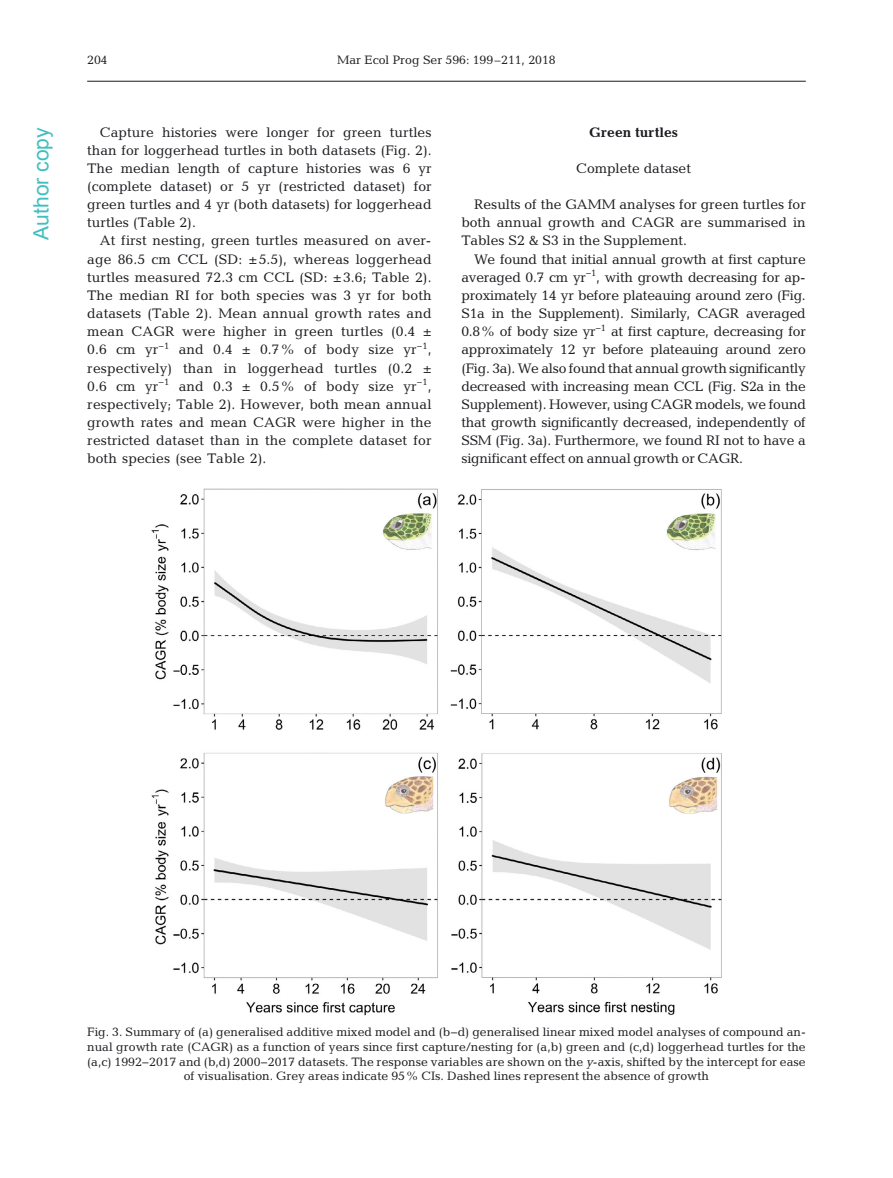
<style>
.page{position:relative;width:893px;height:1178px;background:#fff}
.page>*{position:absolute;margin:0;border:0;box-sizing:border-box;transform-origin:0 0}
.t1{font:21px "Arial";color:#40bfbf}
.t2{font:13.95px/18.1px "Candida";color:#1b1c20;text-align:justify}
.t3{font:700 13.95px "Candida";color:#1b1c20}
.t4{font:12.3px/14.7px "Candida";color:#1b1c20;text-align:center}
.s1{font-family:"Oblique Straight Plain"}
</style>
<div class="page">
<hr style="left:87px;top:81px;width:719px;height:1px;background:#1b1c20">
<img style="left:152px;top:488px;width:570px;height:527px">
<h1 class="t1" style="left:27px;top:240px;width:114px;rotate:-90deg">Author copy</h1>
<p class="t4" style="left:87px;top:53px;width:22px">204</p>
<p class="t4" style="left:337px;top:53px;width:220px">Mar Ecol Prog Ser 596: 199–211, 2018</p>
<p class="t2" style="left:87px;top:124px;width:346px;text-indent:13px">Capture histories were longer for green turtles than for loggerhead turtles in both datasets (Fig. 2).<br>The median length of capture histories was 6 yr (complete dataset) or 5 yr (restricted dataset) for green turtles and 4 yr (both datasets) for loggerhead turtles (Table 2).</p>
<p class="t2" style="left:87px;top:233px;width:346px;text-indent:13px">At first nesting, green turtles measured on aver&shy;age 86.5 cm CCL (SD: ±5.5), whereas loggerhead turtles measured 72.3 cm CCL (SD: ±3.6; Table 2).<br>The median RI for both species was 3 yr for both datasets (Table 2). Mean annual growth rates and mean CAGR were higher in green turtles (0.4 ± 0.6 cm yr<sup>−1</sup> and 0.4 ± 0.7% of body size yr<sup>−1</sup>, respectively) than in loggerhead turtles (0.2 ± 0.6 cm yr<sup>−1</sup> and 0.3 ± 0.5% of body size yr<sup>−1</sup>, respectively; Table 2). However, both mean annual growth rates and mean CAGR were higher in the restricted dataset than in the complete dataset for both species (see Table 2).</p>
<p class="t3" style="left:589px;top:127px;width:90px">Green turtles</p>
<p class="t2" style="left:576px;top:160px;width:116px">Complete dataset</p>
<p class="t2" style="left:461px;top:197px;width:346px;text-indent:13px">Results of the GAMM analyses for green turtles for both annual growth and CAGR are summarised in Tables S2 &amp; S3 in the Supplement.</p>
<p class="t2" style="left:461px;top:251px;width:346px;text-indent:13px">We found that initial annual growth at first capture averaged 0.7 cm yr<sup>−1</sup>, with growth decreasing for ap&shy;proximately 14 yr before plateauing around zero (Fig.<br>S1a in the Supplement). Similarly, CAGR averaged 0.8% of body size yr<sup>−1</sup> at first capture, decreasing for approximately 12 yr before plateauing around zero (Fig. 3a). We also found that annual growth significantly decreased with increasing mean CCL (Fig. S2a in the Supplement). However, using CAGR models, we found that growth significantly decreased, independently of SSM (Fig. 3a). Furthermore, we found RI not to have a significant effect on annual growth or CAGR.</p>
<p class="t4" style="left:87px;top:1026px;width:720px">Fig. 3. Summary of (a) generalised additive mixed model and (b−d) generalised linear mixed model analyses of compound an&shy;nual growth rate (CAGR) as a function of years since first capture/nesting for (a,b) green and (c,d) loggerhead turtles for the (a,c) 1992−2017 and (b,d) 2000−2017 datasets. The response variables are shown on the <span class="s1">y</span>-axis, shifted by the intercept for ease of visualisation. Grey areas indicate 95% CIs. Dashed lines represent the absence of growth</p>
</div>
